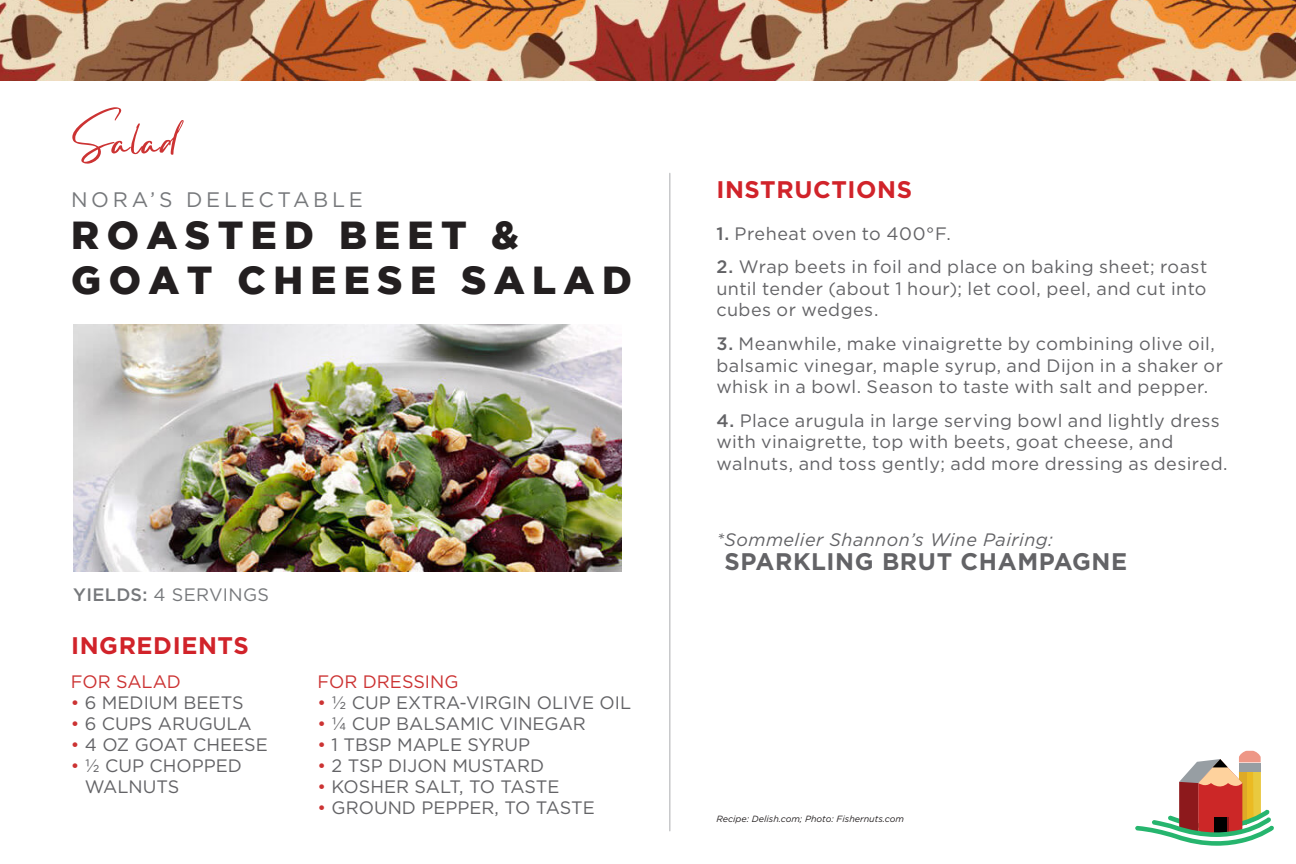
<style>
.page{position:relative;width:1296px;height:864px;background:#fff}
.page>*{position:absolute;margin:0;border:0;box-sizing:border-box;transform-origin:0 0}
.t1{font:78px "Handletterydemo";letter-spacing:.02em;color:#c33}
.t2{font:900 39px/45px "Gotham";letter-spacing:.19em;color:#231f20}
.t3{font:700 24px "Gotham";letter-spacing:.025em;color:#d1232a}
.t4{font:700 24px "Gotham";letter-spacing:.025em;color:#636366}
.t5{font:21px "Gotham";letter-spacing:.175em;color:#76787b}
.t6{font:18px/21.6px "Gotham";letter-spacing:.02em;color:#636366}
.t7{font:18px/21px "Gotham";color:#636366}
.t8{font:italic 18px "Gotham";letter-spacing:.025em;color:#636366}
.t9{font:18px "Gotham";color:#c33}
.t10{font:18px "Gotham";letter-spacing:-.015em;color:#636366}
.t11{font:18px "Gotham";letter-spacing:.02em;color:#76787b}
.t12{font:italic 9px "Gotham";color:#231f20}
.s1{font-weight:500}
.s2{color:#c33}
</style>
<div class="page">
<img style="left:73px;top:325px;width:548px;height:247px">
<hr style="left:669px;top:173px;width:2px;height:658px;background:#c7c8ca">
<img style="left:0;top:0;width:1296px;height:81px">
<svg style="left:1135px;top:751px;width:139px;height:95px"></svg>
<p class="t1" style="left:73px;top:96px;width:107px">Salad</p>
<p class="t5" style="left:71px;top:187px;width:293px">NORA’S DELECTABLE</p>
<p class="t2" style="left:71px;top:212px;width:562px">ROASTED BEET &amp;<br>GOAT CHEESE SALAD</p>
<p class="t11" style="left:73px;top:583px;width:198px"><span class="s1">YIELDS:</span> 4 SERVINGS</p>
<p class="t3" style="left:71px;top:629px;width:179px">INGREDIENTS</p>
<p class="t9" style="left:71px;top:670px;width:112px">FOR SALAD</p>
<p class="t7" style="left:71px;top:691px;width:174px"><span class="s2">•</span> 6 MEDIUM BEETS</p>
<p class="t7" style="left:71px;top:712px;width:182px"><span class="s2">•</span> 6 CUPS ARUGULA</p>
<p class="t7" style="left:71px;top:733px;width:198px"><span class="s2">•</span> 4 OZ GOAT CHEESE</p>
<p class="t7" style="left:85px;top:754px;width:159px;text-indent:-14px"><span class="s2">•</span> 1/2 CUP CHOPPED<br>WALNUTS</p>
<p class="t9" style="left:318px;top:670px;width:142px">FOR DRESSING</p>
<p class="t7" style="left:318px;top:691px;width:315px"><span class="s2">•</span> 1/2 CUP EXTRA-VIRGIN OLIVE OIL</p>
<p class="t7" style="left:318px;top:712px;width:270px"><span class="s2">•</span> 1/4 CUP BALSAMIC VINEGAR</p>
<p class="t7" style="left:318px;top:733px;width:214px"><span class="s2">•</span> 1 TBSP MAPLE SYRUP</p>
<p class="t7" style="left:318px;top:754px;width:228px"><span class="s2">•</span> 2 TSP DIJON MUSTARD</p>
<p class="t10" style="left:318px;top:775px;width:243px"><span class="s2">•</span> KOSHER SALT, TO TASTE</p>
<p class="t7" style="left:318px;top:796px;width:279px"><span class="s2">•</span> GROUND PEPPER, TO TASTE</p>
<p class="t3" style="left:716px;top:173px;width:197px">INSTRUCTIONS</p>
<p class="t6" style="left:716px;top:222px;width:236px"><span class="s1">1.</span> Preheat oven to 400°F.</p>
<p class="t6" style="left:716px;top:256px;width:492px;text-align:justify"><span class="s1">2.</span> Wrap beets in foil and place on baking sheet; roast until tender (about 1 hour); let cool, peel, and cut into cubes or wedges.</p>
<p class="t6" style="left:716px;top:333px;width:508px"><span class="s1">3.</span> Meanwhile, make vinaigrette by combining olive oil, balsamic vinegar, maple syrup, and Dijon in a shaker or whisk in a bowl. Season to taste with salt and pepper.</p>
<p class="t6" style="left:716px;top:409px;width:513px"><span class="s1">4.</span> Place arugula in large serving bowl and lightly dress with vinaigrette, top with beets, goat cheese, and walnuts, and toss gently; add more dressing as desired.</p>
<p class="t8" style="left:716px;top:529px;width:338px">*Sommelier Shannon’s Wine Pairing:</p>
<p class="t4" style="left:725px;top:545px;width:404px">SPARKLING BRUT CHAMPAGNE</p>
<p class="t12" style="left:716px;top:814px;width:189px">Recipe: Delish.com; Photo: Fishernuts.com</p>
</div>
